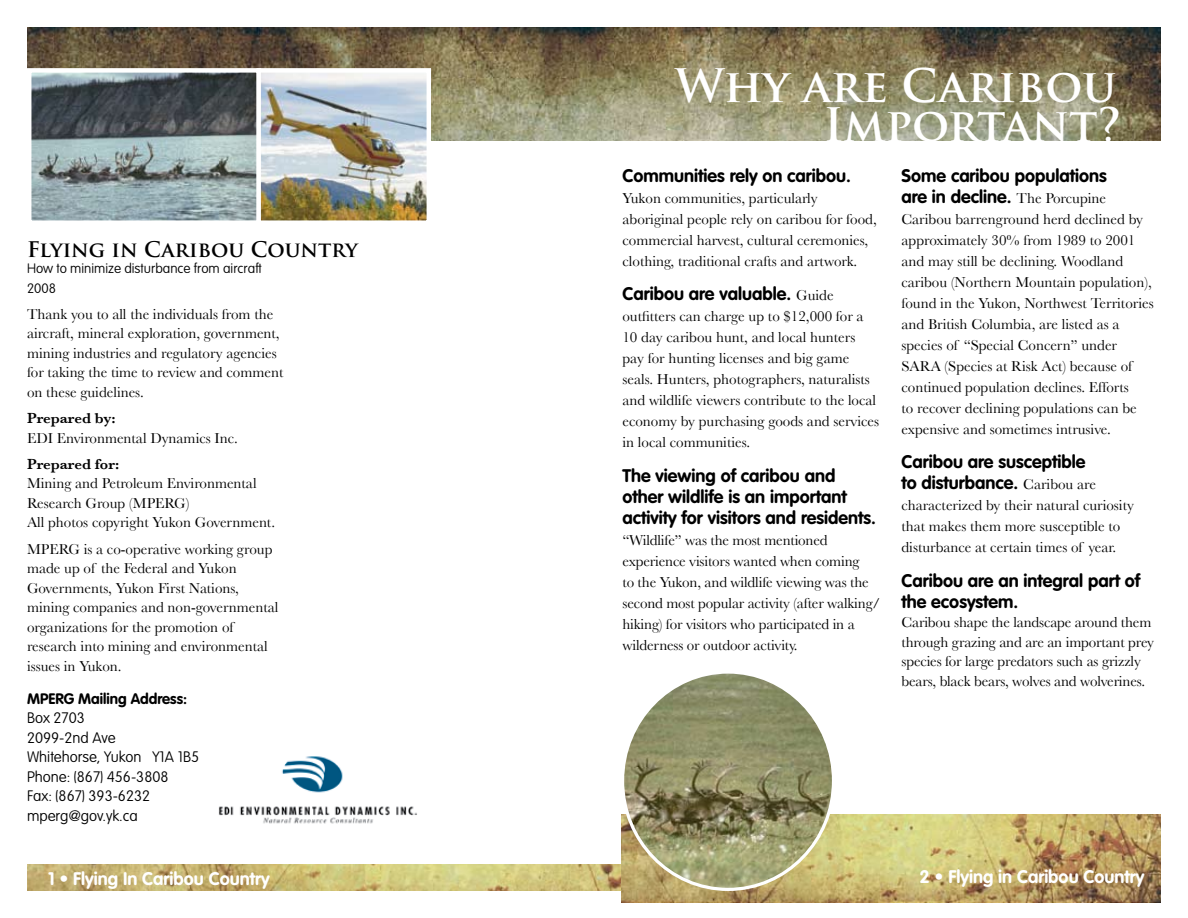
<style>
.page{position:relative;width:1188px;height:918px;background:#fff}
.page>*{position:absolute;margin:0;border:0;box-sizing:border-box;transform-origin:0 0}
.t1{font:700 45px/39px "Trajan Pro";color:#fff;text-align:right}
.t2{font:700 21px "Trajan Pro";color:#000}
.t3{font:700 18px/21px "VAG Rounded";color:#000}
.t4{font:700 18px "VAG Rounded";color:#fff}
.t5{font:15px/21px "Baskerville";color:#000}
.t6{font:100 15px/19.5px "VAG Rounded";color:#000}
.t7{font:600 15px "Baskerville";color:#000}
.t8{font:700 15px "VAG Rounded";color:#000}
.t9{font:100 13.5px/19.5px "VAG Rounded";color:#000}
.s1{font-family:"Baskerville";font-weight:400;font-size:15px}
</style>
<div class="page">
<img style="left:621px;top:815px;width:540px;height:88px">
<img style="left:27px;top:27px;width:1134px;height:113px">
<img style="left:27px;top:864px;width:594px;height:27px">
<img style="left:623px;top:674px;width:211px;height:215px">
<img style="left:32px;top:73px;width:394px;height:147px">
<div style="left:27px;top:68px;width:234px;height:157px;border:4px solid #fff"></div>
<div style="left:256px;top:68px;width:175px;height:157px;border:4px solid #fff"></div>
<img style="left:218px;top:756px;width:199px;height:68px">
<h2 class="t2" style="left:27px;top:236px;width:332px">Flying in Caribou Country</h2>
<p class="t9" style="left:27px;top:259px;width:236px">How to minimize disturbance from aircraft<br>2008</p>
<p class="t5" style="left:27px;top:304px;width:258px;line-height:19.5px">Thank you to all the individuals from the aircraft, mineral exploration, government, mining industries and regulatory agencies for taking the time to review and comment on these guidelines.</p>
<p class="t7" style="left:27px;top:409px;width:90px">Prepared by:</p>
<p class="t5" style="left:27px;top:427px;width:213px">EDI Environmental Dynamics Inc.</p>
<p class="t7" style="left:27px;top:455px;width:94px">Prepared for:</p>
<p class="t5" style="left:27px;top:474px;width:250px;line-height:19.5px">Mining and Petroleum Environmental<br>Research Group (MPERG)<br>All photos copyright Yukon Government.</p>
<p class="t5" style="left:27px;top:539px;width:253px;line-height:19.5px">MPERG is a co-operative working group made up of the Federal and Yukon Governments, Yukon First Nations, mining companies and non-governmental organizations for the promotion of research into mining and environmental issues in Yukon.</p>
<p class="t8" style="left:27px;top:690px;width:162px">MPERG Mailing Address:</p>
<p class="t6" style="left:27px;top:709px;width:174px">Box 2703<br>2099-2nd Ave<br>Whitehorse, Yukon Y1A 1B5<br>Phone: (867) 456-3808<br>Fax: (867) 393-6232 mperg@gov.yk.ca</p>
<p class="t4" style="left:48px;top:868px;width:223px">1 • Flying In Caribou Country</p>
<h1 class="t1" style="left:675px;top:66px;width:448px">Why are Caribou<br>Important?</h1>
<p class="t3" style="left:622px;top:165px;width:230px">Communities rely on caribou.</p>
<p class="t5" style="left:622px;top:187px;width:256px">Yukon communities, particularly aboriginal people rely on caribou for food, commercial harvest, cultural ceremonies, clothing, traditional crafts and artwork.</p>
<p class="t3" style="left:622px;top:284px;width:213px">Caribou are valuable. <span class="s1">Guide</span></p>
<p class="t5" style="left:622px;top:306px;width:258px">outfitters can charge up to $12,000 for a 10 day caribou hunt, and local hunters pay for hunting licenses and big game seals. Hunters, photographers, naturalists and wildlife viewers contribute to the local economy by purchasing goods and services in local communities.</p>
<p class="t3" style="left:622px;top:465px;width:255px">The viewing of caribou and other wildlife is an important activity for visitors and residents.</p>
<p class="t5" style="left:622px;top:529px;width:259px">“Wildlife” was the most mentioned experience visitors wanted when coming<br>to the Yukon, and wildlife viewing was the second most popular activity (after walking/ hiking) for visitors who participated in a wilderness or outdoor activity.</p>
<p class="t3" style="left:902px;top:165px;width:207px">Some caribou populations are in decline. <span class="s1">The Porcupine</span></p>
<p class="t5" style="left:902px;top:208px;width:254px">Caribou barrenground herd declined by approximately 30% from 1989 to 2001 and may still be declining. Woodland caribou (Northern Mountain population), found in the Yukon, Northwest Territories and British Columbia, are listed as a species of “Special Concern” under SARA (Species at Risk Act) because of continued population declines. Efforts<br>to recover declining populations can be expensive and sometimes intrusive.</p>
<p class="t3" style="left:902px;top:452px;width:196px">Caribou are susceptible to disturbance. <span class="s1">Caribou are</span></p>
<p class="t5" style="left:902px;top:495px;width:234px">characterized by their natural curiosity that makes them more susceptible to disturbance at certain times of year.</p>
<p class="t3" style="left:902px;top:570px;width:240px">Caribou are an integral part of the ecosystem.</p>
<p class="t5" style="left:902px;top:612px;width:254px;line-height:19.5px">Caribou shape the landscape around them through grazing and are an important prey species for large predators such as grizzly bears, black bears, wolves and wolverines.</p>
<p class="t4" style="left:919px;top:866px;width:227px">2 • Flying in Caribou Country</p>
</div>
